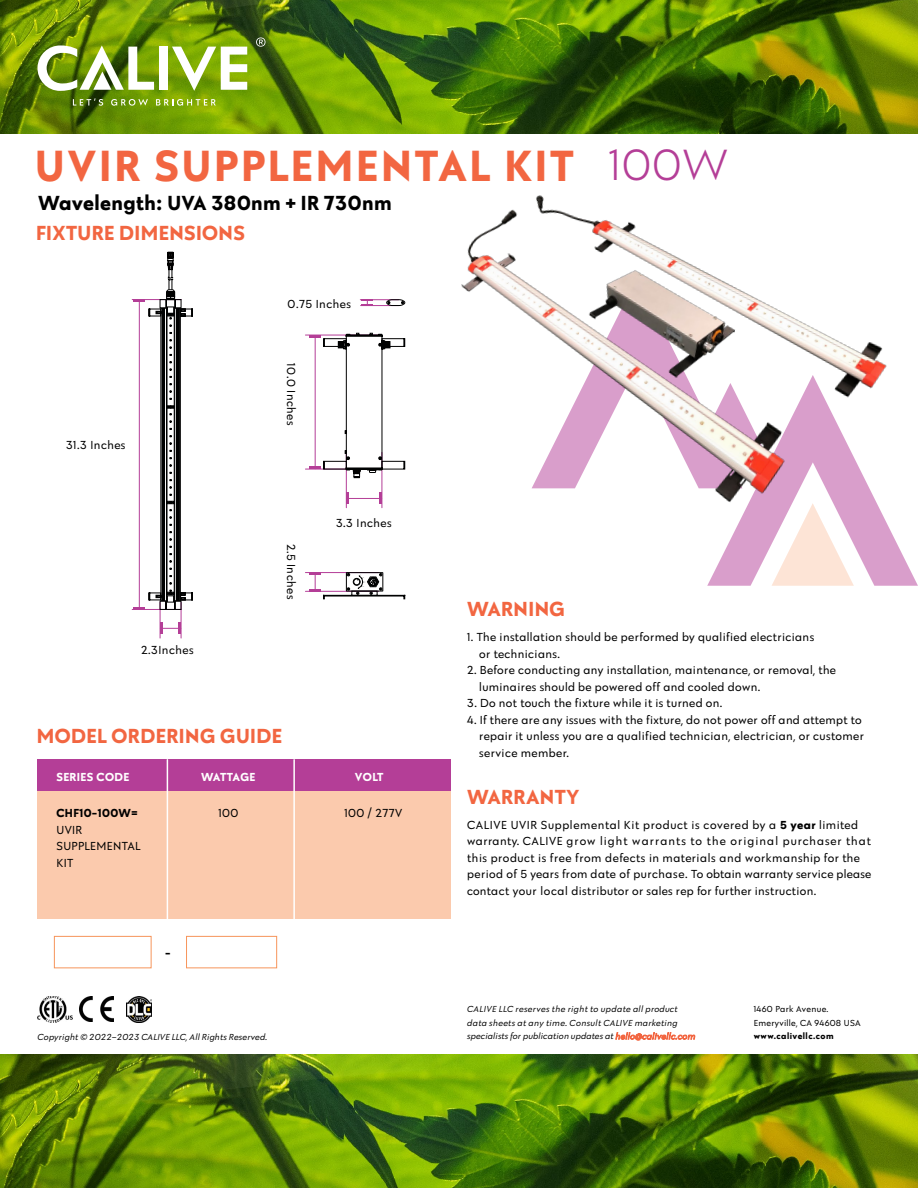
<style>
.page{position:relative;width:918px;height:1188px;background:#fff}
.page>*{position:absolute;margin:0;border:0;box-sizing:border-box;transform-origin:0 0}
.t1{font:700 45px "Galatea";letter-spacing:.065em;color:#f26641}
.t2{font:300 45px "Galatea";color:#b43e97}
.t3{font:700 21px "Galatea";letter-spacing:.02em;color:#f26641}
.t4{font:700 21px "Galatea";letter-spacing:.02em;color:#000}
.t5{font:12px/16.5px "Galatea";letter-spacing:.035em;color:#000}
.t6{font:700 12px "Galatea";letter-spacing:.035em;color:#fff}
.t7{font:700 12px "Galatea";letter-spacing:.035em;color:#000}
.t8{font:700 12px "Galatea";letter-spacing:-.015em;color:#fff}
.t9{font:italic 9px/13.5px "Galatea";letter-spacing:.03em;color:#000}
.t10{font:9px/13.5px "Galatea";letter-spacing:.03em;color:#000}
.t11{font:700 9px "Galatea";letter-spacing:.055em;color:#000}
.s1{font-weight:700}
.s2{color:#ed1d24}
</style>
<div class="page">
<hr style="left:160px;top:602px;width:1px;height:36px;background:#b43e97">
<hr style="left:181px;top:602px;width:1px;height:36px;background:#b43e97">
<img style="left:0;top:0;width:918px;height:134px">
<svg style="left:707px;top:573px;width:211px;height:13px"></svg>
<div style="left:159px;top:47px;width:8px;height:43px;background:#fff"></div>
<svg style="left:172px;top:47px;width:75px;height:44px"></svg>
<svg style="left:37px;top:45px;width:117px;height:46px"></svg>
<svg style="left:73px;top:98px;width:30px;height:8px"></svg>
<svg style="left:111px;top:99px;width:37px;height:7px"></svg>
<svg style="left:156px;top:99px;width:60px;height:7px"></svg>
<svg style="left:256px;top:37px;width:10px;height:10px"></svg>
<img style="left:400px;top:124px;width:518px;height:449px">
<hr style="left:132px;top:299px;width:49px;height:1px;background:#b43e97">
<hr style="left:305px;top:335px;width:74px;height:1px;background:#b43e97">
<hr style="left:305px;top:469px;width:74px;height:1px;background:#b43e97">
<hr style="left:346px;top:498px;width:36px;height:1px;background:#b43e97">
<hr style="left:132px;top:609px;width:49px;height:1px;background:#b43e97">
<hr style="left:346px;top:452px;width:1px;height:56px;background:#b43e97">
<hr style="left:382px;top:452px;width:1px;height:56px;background:#b43e97">
<svg style="left:347px;top:493px;width:2px;height:11px"></svg>
<svg style="left:379px;top:493px;width:3px;height:11px"></svg>
<svg style="left:134px;top:252px;width:59px;height:358px"></svg>
<svg style="left:161px;top:623px;width:20px;height:11px"></svg>
<hr style="left:360px;top:299px;width:39px;height:1px;background:#b43e97">
<hr style="left:361px;top:305px;width:38px;height:1px;background:#b43e97">
<svg style="left:362px;top:300px;width:11px;height:5px"></svg>
<svg style="left:386px;top:299px;width:19px;height:7px"></svg>
<svg style="left:309px;top:333px;width:96px;height:145px"></svg>
<hr style="left:305px;top:572px;width:74px;height:1px;background:#b43e97">
<hr style="left:305px;top:591px;width:74px;height:1px;background:#b43e97">
<svg style="left:310px;top:572px;width:95px;height:27px"></svg>
<img style="left:0;top:1054px;width:918px;height:134px">
<div style="left:38px;top:789px;width:413px;height:129px;background:#fbcaad"></div>
<div style="left:38px;top:760px;width:413px;height:31px;background:#b43e97"></div>
<div style="left:54px;top:936px;width:98px;height:32px;border:1px solid #f7955b"></div>
<div style="left:186px;top:936px;width:91px;height:32px;border:1px solid #f7955b"></div>
<hr style="left:167px;top:760px;width:1px;height:159px;background:#fff">
<hr style="left:293px;top:760px;width:2px;height:159px;background:#fff">
<img style="left:126px;top:996px;width:26px;height:26px">
<img style="left:79px;top:996px;width:35px;height:25px">
<img style="left:38px;top:996px;width:35px;height:27px">
<h1 class="t1" style="left:35px;top:136px;width:540px">UVIR SUPPLEMENTAL KIT</h1>
<h2 class="t4" style="left:38px;top:189px;width:355px">Wavelength: UVA 380nm + IR 730nm</h2>
<h2 class="t3" style="left:36px;top:219px;width:210px">FIXTURE DIMENSIONS</h2>
<p class="t5" style="left:288px;top:296px;width:65px">0.75 Inches</p>
<p class="t5" style="left:66px;top:437px;width:61px">31.3 Inches</p>
<p class="t5" style="left:300px;top:363px;width:63px;rotate:90deg">10.0 Inches</p>
<p class="t5" style="left:300px;top:544px;width:57px;rotate:90deg">2.5 Inches</p>
<p class="t5" style="left:336px;top:514px;width:57px">3.3 Inches</p>
<h2 class="t3" style="left:467px;top:595px;width:99px">WARNING</h2>
<h1 class="t2" style="left:609px;top:135px;width:121px">100W</h1>
<p class="t5" style="left:141px;top:641px;width:54px">2.3Inches</p>
<h2 class="t3" style="left:37px;top:722px;width:247px">MODEL ORDERING GUIDE</h2>
<p class="t6" style="left:56px;top:769px;width:74px">SERIES CODE</p>
<p class="t8" style="left:201px;top:769px;width:56px">WATTAGE</p>
<p class="t6" style="left:355px;top:769px;width:30px">VOLT</p>
<p class="t7" style="left:56px;top:805px;width:83px">CHF10-100W=</p>
<p class="t5" style="left:56px;top:821px;width:86px">UVIR<br>SUPPLEMENTAL<br>KIT</p>
<p class="t5" style="left:218px;top:804px;width:21px">100</p>
<p class="t5" style="left:344px;top:804px;width:59px">100 / 277V</p>
<p class="t7" style="left:165px;top:945px;width:7px">-</p>
<p class="t9" style="left:38px;top:1030px;width:232px">Copyright © 2022–2023 CALIVE LLC, All Rights Reserved.</p>
<p class="t5" style="left:479px;top:629px;width:336px;text-indent:-12px">1. The installation should be performed by qualified electricians or technicians.</p>
<p class="t5" style="left:479px;top:662px;width:358px;text-indent:-12px">2. Before conducting any installation, maintenance, or removal, the luminaires should be powered off and cooled down.</p>
<p class="t5" style="left:467px;top:695px;width:257px">3. Do not touch the fixture while it is turned on.</p>
<p class="t5" style="left:479px;top:711px;width:386px;text-indent:-12px">4. If there are any issues with the fixture, do not power off and attempt to repair it unless you are a qualified technician, electrician, or customer service member.</p>
<h2 class="t3" style="left:467px;top:783px;width:114px">WARRANTY</h2>
<p class="t5" style="left:467px;top:816px;width:406px">CALIVE UVIR Supplemental Kit product is covered by a <span class="s1">5 year</span> limited warranty. CALIVE grow light warrants to the original purchaser that this product is free from defects in materials and workmanship for the period of 5 years from date of purchase. To obtain warranty service please contact your local distributor or sales rep for further instruction.</p>
<p class="t9" style="left:467px;top:1002px;width:230px">CALIVE LLC reserves the right to update all product data sheets at any time. Consult CALIVE marketing specialists for publication updates at <span class="s2">hello@calivellc.com</span></p>
<p class="t10" style="left:754px;top:1002px;width:108px">1460 Park Avenue.<br>Emeryville, CA 94608 USA</p>
<p class="t11" style="left:754px;top:1030px;width:81px">www.calivellc.com</p>
</div>
